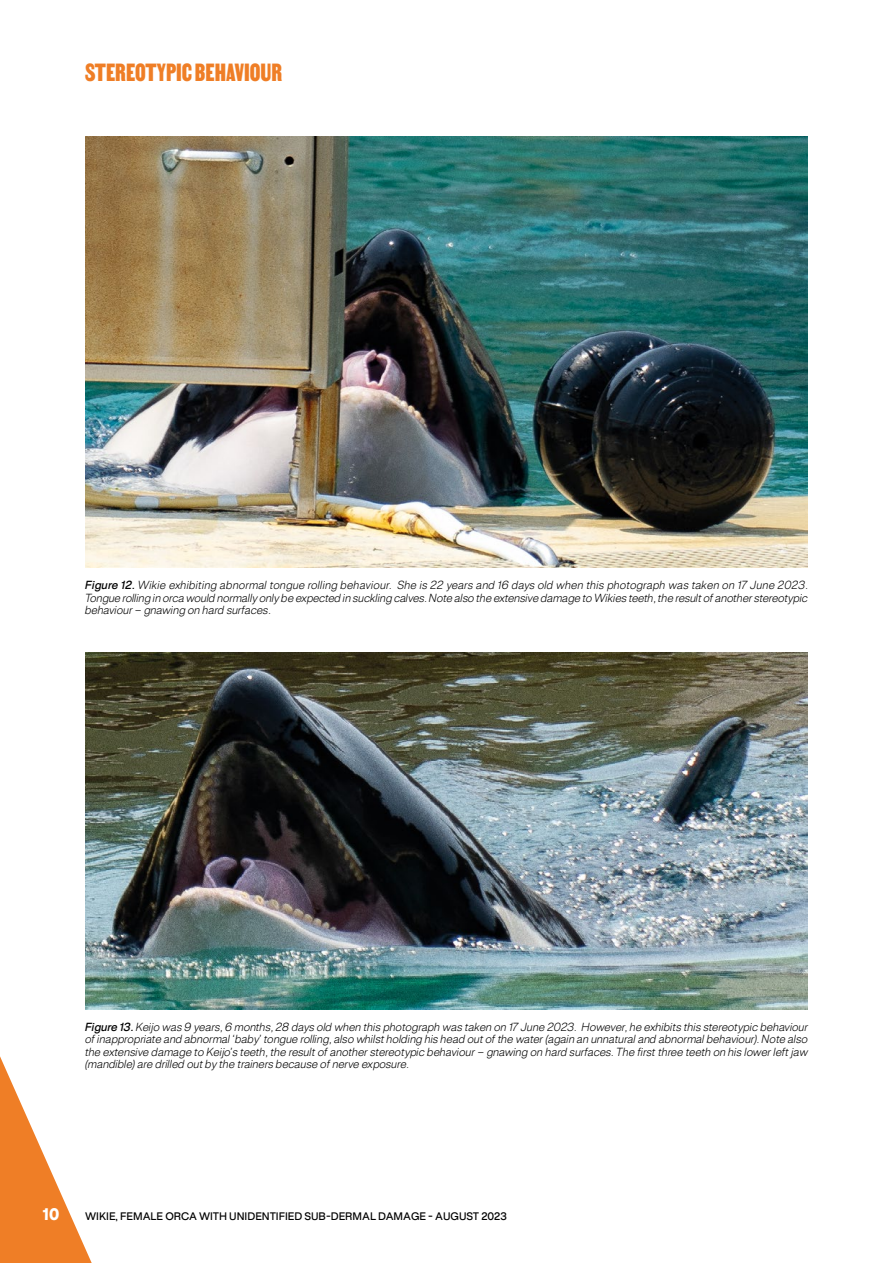
<style>
.page{position:relative;width:893px;height:1263px;background:#fff}
.page>*{position:absolute;margin:0;border:0;box-sizing:border-box;transform-origin:0 0}
.t1{font:30px "MARTIN";color:#ef7e26}
.t2{font:800 15px "Rules";color:#fff}
.t3{font:italic 300 10.5px/12.6px "Rules";color:#000;text-align:justify}
.t4{font:500 9.75px "Rules";color:#000}
.s1{font-weight:500}
</style>
<div class="page">
<svg style="left:0;top:1009px;width:107px;height:254px"></svg>
<img style="left:85px;top:136px;width:723px;height:432px">
<img style="left:85px;top:653px;width:723px;height:356px">
<h1 class="t1" style="left:85px;top:55px;width:199px">STEREOTYPIC BEHAVIOUR</h1>
<p class="t3" style="left:85px;top:578px;width:724px"><span class="s1">Figure 12.</span> Wikie exhibiting abnormal tongue rolling behaviour. She is 22 years and 16 days old when this photograph was taken on 17 June 2023.<br>Tongue rolling in orca would normally only be expected in suckling calves. Note also the extensive damage to Wikies teeth, the result of another stereotypic behaviour – gnawing on hard surfaces.</p>
<p class="t3" style="left:85px;top:1020px;width:724px"><span class="s1">Figure 13.</span> Keijo was 9 years, 6 months, 28 days old when this photograph was taken on 17 June 2023. However, he exhibits this stereotypic behaviour of inappropriate and abnormal ‘baby’ tongue rolling, also whilst holding his head out of the water (again an unnatural and abnormal behaviour). Note also the extensive damage to Keijo’s teeth, the result of another stereotypic behaviour – gnawing on hard surfaces. The first three teeth on his lower left jaw (mandible) are drilled out by the trainers because of nerve exposure.</p>
<h2 class="t2" style="left:43px;top:1204px;width:18px">10</h2>
<p class="t4" style="left:85px;top:1210px;width:423px">WIKIE, FEMALE ORCA WITH UNIDENTIFIED SUB-DERMAL DAMAGE - AUGUST 2023</p>
</div>
